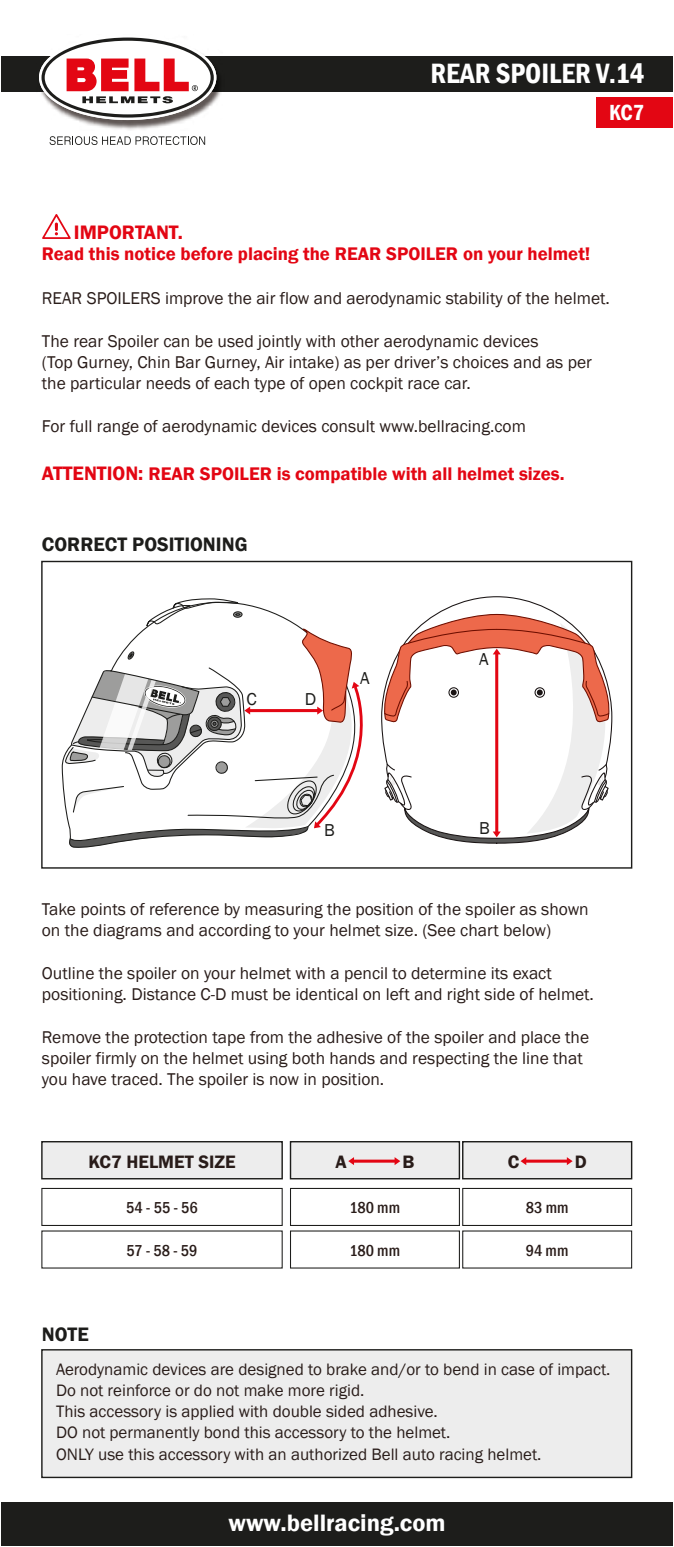
<style>
.page{position:relative;width:674px;height:1547px;background:#fff}
.page>*{position:absolute;margin:0;border:0;box-sizing:border-box;transform-origin:0 0}
.t1{font:600 condensed 28.75px "Franklin Gothic";color:#fff}
.t2{font:600 24.5px "Franklin Gothic";color:#fff}
.t3{font:600 condensed 22.5px "Franklin Gothic";color:#fff}
.t4{font:600 20px "Franklin Gothic";color:#1d1d1b}
.t5{font:600 20px "Franklin Gothic";color:#e30613}
.t6{font:600 18.75px "Franklin Gothic";color:#e30613}
.t7{font:600 18.5px "Franklin Gothic";color:#291c19}
.t8{font:17.75px "Franklin Gothic";color:#1d1d1b}
.t9{font:17.5px/21.2px "Franklin Gothic";color:#291c19}
.t10{font:17px/21.2px "Franklin Gothic";color:#291c19}
.t11{font:500 condensed 16.25px "Franklin Gothic";color:#291c19}
.s1{font-size:20px}
</style>
<div class="page">
<div style="left:1px;top:56px;width:671px;height:36px;background:#1d1d1b"></div>
<div style="left:596px;top:97px;width:76px;height:31px;background:#e30613"></div>
<div style="left:1px;top:1501px;width:671px;height:44px;background:#1d1d1b"></div>
<svg style="left:42px;top:214px;width:29px;height:25px"></svg>
<div style="left:41px;top:1348px;width:591px;height:129px;background:#ededed;border:1px solid #1d1d1b"></div>
<div style="left:41px;top:1140px;width:242px;height:39px;background:#ededed;border:1px solid #1d1d1b"></div>
<div style="left:290px;top:1140px;width:170px;height:39px;background:#ededed;border:1px solid #1d1d1b"></div>
<div style="left:462px;top:1140px;width:170px;height:39px;background:#ededed;border:1px solid #1d1d1b"></div>
<div style="left:41px;top:1187px;width:241px;height:38px;border:1px solid #1d1d1b"></div>
<div style="left:290px;top:1187px;width:170px;height:38px;border:1px solid #1d1d1b"></div>
<div style="left:462px;top:1187px;width:170px;height:38px;border:1px solid #1d1d1b"></div>
<svg style="left:348px;top:1157px;width:52px;height:7px"></svg>
<svg style="left:520px;top:1157px;width:52px;height:7px"></svg>
<img style="left:76px;top:71px;width:145px;height:59px">
<svg style="left:39px;top:37px;width:177px;height:83px"></svg>
<svg style="left:50px;top:136px;width:155px;height:9px"></svg>
<svg style="left:63px;top:598px;width:550px;height:249px"></svg>
<h1 class="t1" style="left:430px;top:54px;width:215px">REAR SPOILER V.14</h1>
<p class="t3" style="left:609px;top:98px;width:37px">KC7</p>
<p class="t5" style="left:74px;top:220px;width:111px">IMPORTANT.</p>
<p class="t6" style="left:42px;top:242px;width:550px">Read this notice before placing the REAR SPOILER on your helmet!</p>
<p class="t9" style="left:42px;top:288px;width:569px">REAR SPOILERS improve the air flow and aerodynamic stability of the helmet.</p>
<p class="t9" style="left:42px;top:330px;width:551px">The rear Spoiler can be used jointly with other aerodynamic devices<br>(Top Gurney, Chin Bar Gurney, Air intake) as per driver’s choices and as per the particular needs of each type of open cockpit race car.</p>
<p class="t9" style="left:42px;top:415px;width:485px">For full range of aerodynamic devices consult www.bellracing.com</p>
<p class="t6" style="left:42px;top:462px;width:524px"><span class="s1">ATTENTION:</span> REAR SPOILER is compatible with all helmet sizes.</p>
<p class="t4" style="left:42px;top:531px;width:207px">CORRECT POSITIONING</p>
<p class="t8" style="left:246px;top:688px;width:12px">C</p>
<p class="t8" style="left:304px;top:688px;width:13px">D</p>
<p class="t8" style="left:360px;top:667px;width:11px">A</p>
<p class="t8" style="left:324px;top:818px;width:12px">B</p>
<p class="t8" style="left:479px;top:648px;width:11px">A</p>
<p class="t8" style="left:479px;top:816px;width:12px">B</p>
<p class="t9" style="left:42px;top:898px;width:548px">Take points of reference by measuring the position of the spoiler as shown on the diagrams and according to your helmet size. (See chart below)</p>
<p class="t9" style="left:42px;top:962px;width:553px">Outline the spoiler on your helmet with a pencil to determine its exact positioning. Distance C-D must be identical on left and right side of helmet.</p>
<p class="t9" style="left:42px;top:1026px;width:548px">Remove the protection tape from the adhesive of the spoiler and place the spoiler firmly on the helmet using both hands and respecting the line that you have traced. The spoiler is now in position.</p>
<p class="t7" style="left:88px;top:1149px;width:149px">KC7 HELMET SIZE</p>
<p class="t11" style="left:126px;top:1196px;width:73px">54 - 55 - 56</p>
<p class="t11" style="left:349px;top:1196px;width:52px">180 mm</p>
<p class="t11" style="left:525px;top:1196px;width:44px">83 mm</p>
<p class="t11" style="left:126px;top:1239px;width:73px">57 - 58 - 59</p>
<p class="t11" style="left:349px;top:1239px;width:52px">180 mm</p>
<p class="t11" style="left:525px;top:1239px;width:44px">94 mm</p>
<p class="t7" style="left:335px;top:1149px;width:13px">A</p>
<p class="t7" style="left:402px;top:1149px;width:14px">B</p>
<p class="t7" style="left:507px;top:1149px;width:13px">C</p>
<p class="t7" style="left:574px;top:1149px;width:13px">D</p>
<p class="t4" style="left:42px;top:1321px;width:48px">NOTE</p>
<p class="t10" style="left:56px;top:1358px;width:555px">Aerodynamic devices are designed to brake and/or to bend in case of impact.<br>Do not reinforce or do not make more rigid.<br>This accessory is applied with double sided adhesive.<br>DO not permanently bond this accessory to the helmet.<br>ONLY use this accessory with an authorized Bell auto racing helmet.</p>
<h2 class="t2" style="left:228px;top:1507px;width:218px">www.bellracing.com</h2>
</div>
